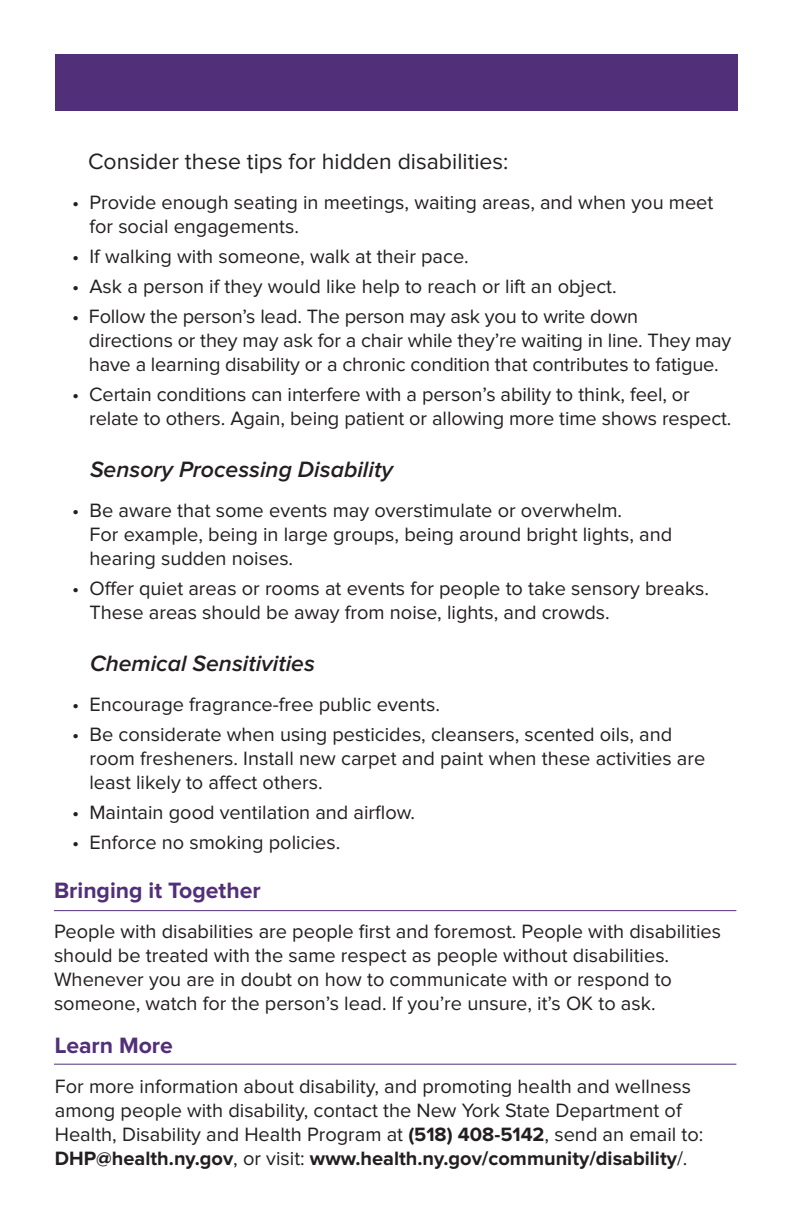
<style>
.page{position:relative;width:792px;height:1224px;background:#fff}
.page>*{position:absolute;margin:0;border:0;box-sizing:border-box;transform-origin:0 0}
.Subsubheads{font:italic 600 23px "Proxima Nova";color:#231f20}
.Subsubheads-2{font:23px "Proxima Nova";color:#231f20}
.Subheads{font:700 23px "Proxima Nova";color:#523079}
.Bullets{font:20px/24px "Proxima Nova";color:#231f20}
.Body_Text{font:20px/24px "Proxima Nova";color:#231f20}
.s1{font-weight:700}
</style>
<div class="page">
<div style="left:55px;top:54px;width:683px;height:57px;background:#523079"></div>
<hr style="left:54px;top:1064px;width:682px;height:1px;background:#523079">
<hr style="left:54px;top:910px;width:682px;height:1px;background:#523079">
<p class="Subsubheads-2" style="left:88px;top:149px;width:422px">Consider these tips for hidden disabilities:</p>
<p class="Bullets" style="left:89px;top:191px;width:625px;text-indent:-17px">• Provide enough seating in meetings, waiting areas, and when you meet for social engagements.</p>
<p class="Bullets" style="left:72px;top:245px;width:398px">• If walking with someone, walk at their pace.</p>
<p class="Bullets" style="left:72px;top:275px;width:546px">• Ask a person if they would like help to reach or lift an object.</p>
<p class="Bullets" style="left:89px;top:305px;width:644px;text-indent:-17px">• Follow the person’s lead. The person may ask you to write down<br>directions or they may ask for a chair while they’re waiting in line. They may have a learning disability or a chronic condition that contributes to fatigue.</p>
<p class="Bullets" style="left:89px;top:383px;width:644px;text-indent:-17px">• Certain conditions can interfere with a person’s ability to think, feel, or relate to others. Again, being patient or allowing more time shows respect.</p>
<p class="Subsubheads" style="left:90px;top:456px;width:304px">Sensory Processing Disability</p>
<p class="Bullets" style="left:89px;top:499px;width:584px;text-indent:-17px">• Be aware that some events may overstimulate or overwhelm.<br>For example, being in large groups, being around bright lights, and hearing sudden noises.</p>
<p class="Bullets" style="left:89px;top:577px;width:621px;text-indent:-17px">• Offer quiet areas or rooms at events for people to take sensory breaks.<br>These areas should be away from noise, lights, and crowds.</p>
<p class="Subsubheads" style="left:90px;top:650px;width:226px">Chemical Sensitivities</p>
<p class="Bullets" style="left:72px;top:692px;width:369px">• Encourage fragrance-free public events.</p>
<p class="Bullets" style="left:89px;top:722px;width:617px;text-indent:-17px">• Be considerate when using pesticides, cleansers, scented oils, and room fresheners. Install new carpet and paint when these activities are least likely to affect others.</p>
<p class="Bullets" style="left:72px;top:800px;width:345px">• Maintain good ventilation and airflow.</p>
<p class="Bullets" style="left:72px;top:830px;width:270px">• Enforce no smoking policies.</p>
<p class="Subheads" style="left:54px;top:880px;width:208px">Bringing it Together</p>
<p class="Body_Text" style="left:54px;top:920px;width:669px">People with disabilities are people first and foremost. People with disabilities should be treated with the same respect as people without disabilities.<br>Whenever you are in doubt on how to communicate with or respond to someone, watch for the person’s lead. If you’re unsure, it’s OK to ask.</p>
<p class="Subheads" style="left:55px;top:1035px;width:120px">Learn More</p>
<p class="Body_Text" style="left:55px;top:1075px;width:650px">For more information about disability, and promoting health and wellness among people with disability, contact the New York State Department of Health, Disability and Health Program at <span class="s1">(518) 408-5142</span>, send an email to:<br><span class="s1">DHP@health.ny.gov</span>, or visit: <span class="s1">www.health.ny.gov/community/disability</span>/.</p>
</div>
